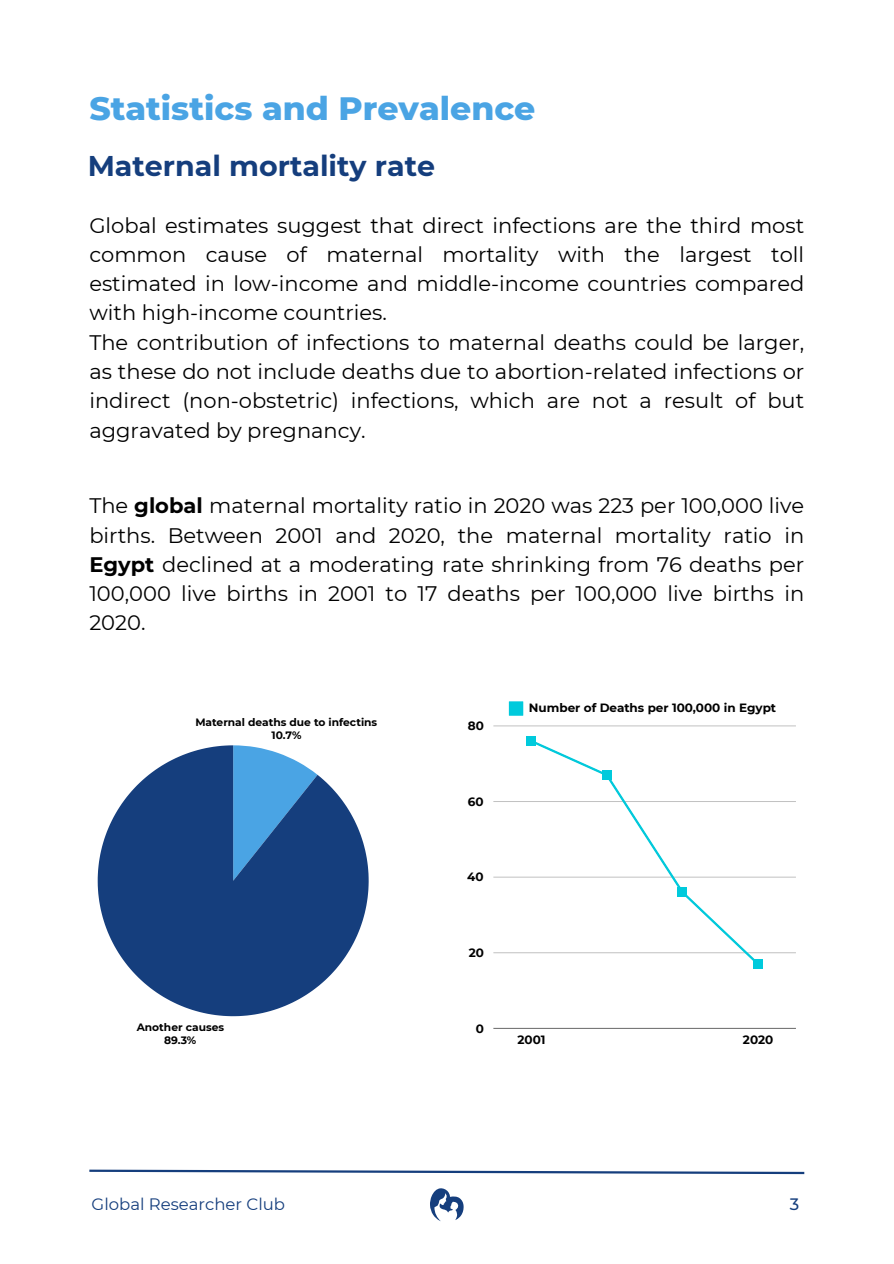
<style>
.page{position:relative;width:894px;height:1264px;background:#fff}
.page>*{position:absolute;margin:0;border:0;box-sizing:border-box;transform-origin:0 0}
.t1{font:800 33px "Montserrat";color:#4aa4e4}
.t2{font:700 28.5px "Montserrat";color:#153e7d}
.t3{font:21px/29.2px "Montserrat";color:#000}
.t4{font:16.5px "Montserrat";color:#153e7d}
.t5{font:500 16.5px "Montserrat";color:#153e7d}
.t6{font:700 12px "Montserrat";color:#000}
.t7{font:700 10.65px/12.9px "Montserrat";color:#000;text-align:center}
.s1{font-weight:700}
</style>
<div class="page">
<svg style="left:89px;top:1169px;width:716px;height:6px"></svg>
<svg style="left:430px;top:1188px;width:33px;height:33px"></svg>
<svg style="left:98px;top:745px;width:270px;height:271px;fill:#153e7d"></svg>
<svg style="left:508px;top:701px;width:15px;height:14px"></svg>
<hr style="left:493px;top:1028px;width:302px;height:1px;background:#787878">
<hr style="left:493px;top:952px;width:302px;height:1px;background:#d0d0d0">
<hr style="left:493px;top:876px;width:302px;height:1px;background:#e9e9e9">
<hr style="left:493px;top:801px;width:302px;height:1px;background:#c2c2c2">
<hr style="left:493px;top:725px;width:302px;height:1px;background:#dadada">
<svg style="left:528px;top:738px;width:233px;height:223px"></svg>
<div style="left:526px;top:736px;width:9px;height:9px;background:#00cadc"></div>
<div style="left:602px;top:770px;width:9px;height:9px;background:#00cadc"></div>
<div style="left:677px;top:887px;width:9px;height:9px;background:#00cadc"></div>
<div style="left:753px;top:959px;width:9px;height:9px;background:#00cadc"></div>
<h3 class="t1" style="left:89px;top:88px;width:447px">Statistics and Prevalence</h3>
<p class="t2" style="left:88px;top:149px;width:349px">Maternal mortality rate</p>
<h3 class="t3" style="left:89px;top:210px;width:716px">Global estimates suggest that direct infections are the third most common cause of maternal mortality with the largest toll estimated in low-income and middle-income countries compared with high-income countries.<br>The contribution of infections to maternal deaths could be larger, as these do not include deaths due to abortion-related infections or indirect (non-obstetric) infections, which are not a result of but aggravated by pregnancy.</h3>
<p class="t3" style="left:89px;top:491px;width:716px;text-align:justify">The <span class="s1">global</span> maternal mortality ratio in 2020 was 223 per 100,000 live births. Between 2001 and 2020, the maternal mortality ratio in <span class="s1">Egypt</span> declined at a moderating rate shrinking from 76 deaths per 100,000 live births in 2001 to 17 deaths per 100,000 live births in 2020.</p>
<p class="t7" style="left:195px;top:715px;width:183px">Maternal deaths due to infectins<br>10.7%</p>
<p class="t7" style="left:137px;top:1020px;width:89px">Another causes<br>89.3%</p>
<p class="t6" style="left:467px;top:718px;width:18px">80</p>
<p class="t6" style="left:468px;top:794px;width:17px">60</p>
<p class="t6" style="left:467px;top:869px;width:18px">40</p>
<p class="t6" style="left:468px;top:945px;width:17px">20</p>
<p class="t6" style="left:475px;top:1021px;width:10px">0</p>
<p class="t6" style="left:528px;top:700px;width:249px">Number of Deaths per 100,000 in Egypt</p>
<p class="t6" style="left:517px;top:1031px;width:29px">2001</p>
<p class="t6" style="left:742px;top:1031px;width:32px">2020</p>
<h1 class="t4" style="left:92px;top:1194px;width:195px">Global Researcher Club</h1>
<h2 class="t5" style="left:789px;top:1194px;width:11px">3</h2>
</div>
